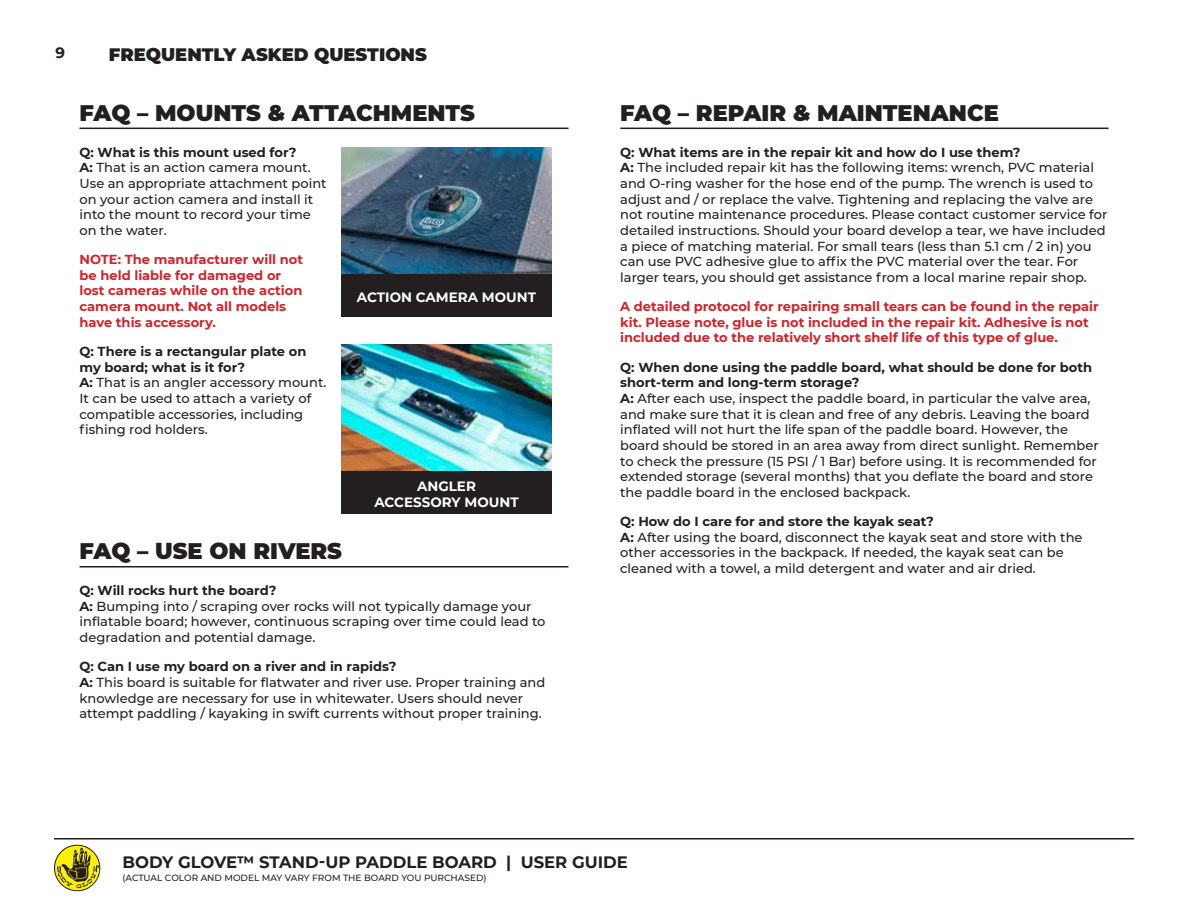
<style>
.page{position:relative;width:1188px;height:918px;background:#fff}
.page>*{position:absolute;margin:0;border:0;box-sizing:border-box;transform-origin:0 0}
.t1{font:900 22.5px "Montserrat";color:#231f20}
.t2{font:900 18px "Montserrat";color:#231f20}
.t3{font:700 16.5px "Montserrat";color:#231f20}
.t4{font:700 15px "Montserrat";color:#231f20}
.t5{font:700 13.5px/16.2px "Montserrat";color:#fff;text-align:center}
.t6{font:500 13.05px/15.6px "Montserrat";color:#231f20}
.t7{font:700 13.05px/15.6px "Montserrat";color:#d2232a}
.t8{font:500 9px "Montserrat";color:#231f20}
.s1{font-weight:700}
</style>
<div class="page">
<hr style="left:54px;top:838px;width:1080px;height:2px;background:#231f20">
<svg style="left:54px;top:844px;width:47px;height:48px"></svg>
<hr style="left:79px;top:128px;width:490px;height:1px;background:#231f20">
<hr style="left:79px;top:566px;width:490px;height:2px;background:#231f20">
<hr style="left:620px;top:128px;width:489px;height:1px;background:#231f20">
<img style="left:341px;top:147px;width:211px;height:127px">
<div style="left:341px;top:274px;width:211px;height:42px;background:#231f20"></div>
<img style="left:341px;top:344px;width:211px;height:127px">
<div style="left:341px;top:471px;width:211px;height:42px;background:#231f20"></div>
<p class="t4" style="left:56px;top:42px;width:11px">9</p>
<h2 class="t2" style="left:109px;top:41px;width:320px">FREQUENTLY ASKED QUESTIONS</h2>
<h1 class="t1" style="left:79px;top:96px;width:397px">FAQ – MOUNTS &amp; ATTACHMENTS</h1>
<p class="t6" style="left:79px;top:144px;width:249px"><span class="s1">Q: What is this mount used for?<br>A:</span> That is an action camera mount.<br>Use an appropriate attachment point on your action camera and install it into the mount to record your time on the water.</p>
<p class="t7" style="left:79px;top:251px;width:225px">NOTE: The manufacturer will not be held liable for damaged or lost cameras while on the action camera mount. Not all models have this accessory.</p>
<p class="t6" style="left:79px;top:343px;width:249px"><span class="s1">Q: There is a rectangular plate on my board; what is it for?<br>A:</span> That is an angler accessory mount.<br>It can be used to attach a variety of compatible accessories, including fishing rod holders.</p>
<p class="t5" style="left:357px;top:288px;width:181px">ACTION CAMERA MOUNT</p>
<p class="t5" style="left:374px;top:477px;width:146px">ANGLER<br>ACCESSORY MOUNT</p>
<h1 class="t1" style="left:79px;top:534px;width:264px">FAQ – USE ON RIVERS</h1>
<p class="t6" style="left:79px;top:582px;width:468px"><span class="s1">Q: Will rocks hurt the board?<br>A:</span> Bumping into / scraping over rocks will not typically damage your inflatable board; however, continuous scraping over time could lead to degradation and potential damage.</p>
<p class="t6" style="left:79px;top:658px;width:467px"><span class="s1">Q: Can I use my board on a river and in rapids?<br>A:</span> This board is suitable for flatwater and river use. Proper training and knowledge are necessary for use in whitewater. Users should never attempt paddling / kayaking in swift currents without proper training.</p>
<h1 class="t1" style="left:620px;top:96px;width:380px">FAQ – REPAIR &amp; MAINTENANCE</h1>
<p class="t6" style="left:620px;top:144px;width:489px"><span class="s1">Q: What items are in the repair kit and how do I use them?<br>A:</span> The included repair kit has the following items: wrench, PVC material and O-ring washer for the hose end of the pump. The wrench is used to adjust and / or replace the valve. Tightening and replacing the valve are not routine maintenance procedures. Please contact customer service for detailed instructions. Should your board develop a tear, we have included a piece of matching material. For small tears (less than 5.1 cm / 2 in) you can use PVC adhesive glue to affix the PVC material over the tear. For larger tears, you should get assistance from a local marine repair shop.</p>
<p class="t7" style="left:620px;top:298px;width:480px">A detailed protocol for repairing small tears can be found in the repair kit. Please note, glue is not included in the repair kit. Adhesive is not included due to the relatively short shelf life of this type of glue.</p>
<p class="t6" style="left:620px;top:359px;width:480px"><span class="s1">Q: When done using the paddle board, what should be done for both short-term and long-term storage?<br>A:</span> After each use, inspect the paddle board, in particular the valve area, and make sure that it is clean and free of any debris. Leaving the board inflated will not hurt the life span of the paddle board. However, the board should be stored in an area away from direct sunlight. Remember to check the pressure (15 PSI / 1 Bar) before using. It is recommended for extended storage (several months) that you deflate the board and store the paddle board in the enclosed backpack.</p>
<p class="t6" style="left:620px;top:513px;width:464px"><span class="s1">Q: How do I care for and store the kayak seat?<br>A:</span> After using the board, disconnect the kayak seat and store with the other accessories in the backpack. If needed, the kayak seat can be cleaned with a towel, a mild detergent and water and air dried.</p>
<p class="t3" style="left:123px;top:850px;width:507px">BODY GLOVE™ STAND-UP PADDLE BOARD | USER GUIDE</p>
<p class="t8" style="left:123px;top:871px;width:366px">(ACTUAL COLOR AND MODEL MAY VARY FROM THE BOARD YOU PURCHASED)</p>
</div>
